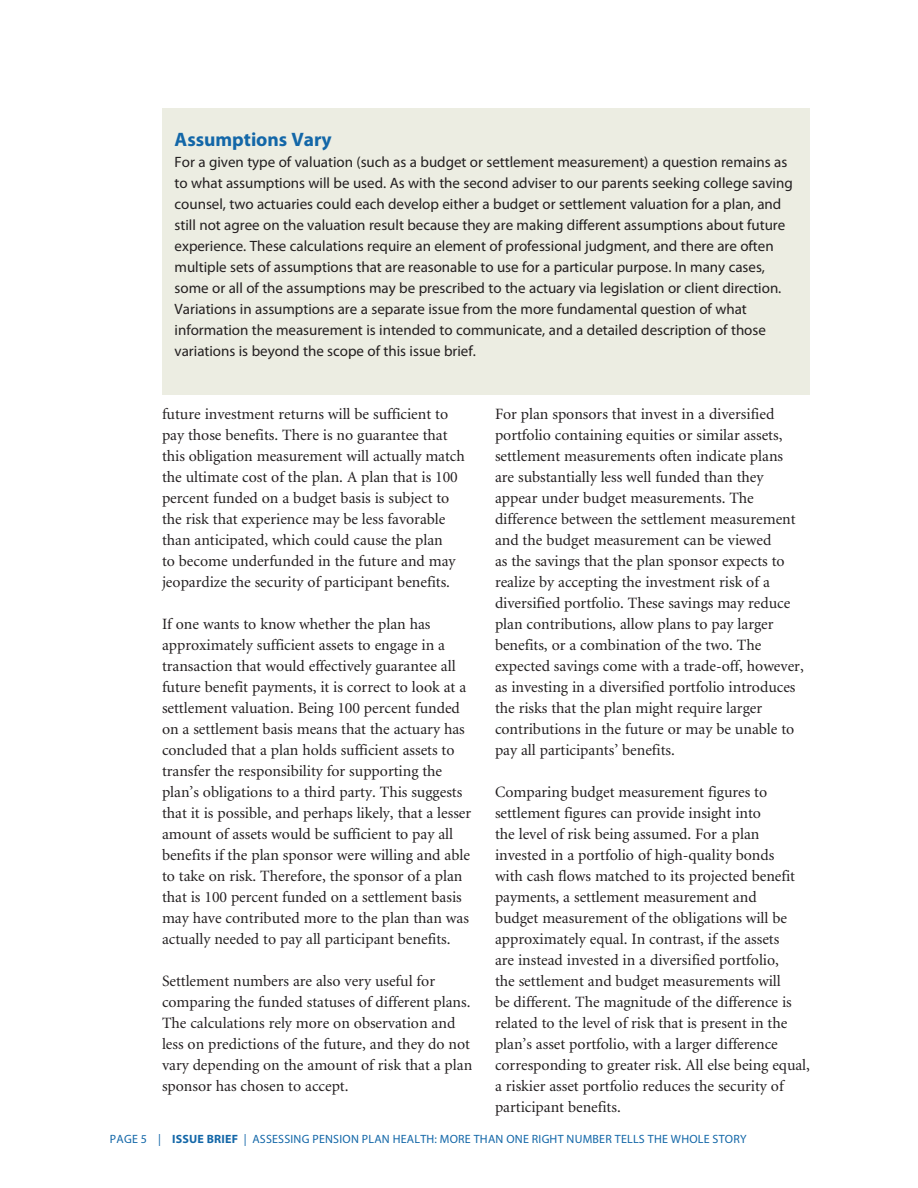
<style>
.page{position:relative;width:918px;height:1188px;background:#fff}
.page>*{position:absolute;margin:0;border:0;box-sizing:border-box;transform-origin:0 0}
.subhead{font:700 19.5px "Myriad Pro";color:#1367a8}
.text{font:15.75px/21px "Minion";color:#231f20}
.Subhead_10ptMyria{font:15px/21px "Myriad Pro";color:#231f20}
.t1{font:12px "Myriad Pro";letter-spacing:.02em;color:#1367a8}
.s1{font-weight:700}
</style>
<div class="page">
<div style="left:162px;top:108px;width:648px;height:286px;background:#ecede2"></div>
<p class="subhead" style="left:175px;top:127px;width:159px">Assumptions Vary</p>
<p class="Subhead_10ptMyria" style="left:175px;top:151px;width:620px">For a given type of valuation (such as a budget or settlement measurement) a question remains as to what assumptions will be used. As with the second adviser to our parents seeking college saving counsel, two actuaries could each develop either a budget or settlement valuation for a plan, and still not agree on the valuation result because they are making different assumptions about future experience. These calculations require an element of professional judgment, and there are often multiple sets of assumptions that are reasonable to use for a particular purpose. In many cases, some or all of the assumptions may be prescribed to the actuary via legislation or client direction.<br>Variations in assumptions are a separate issue from the more fundamental question of what information the measurement is intended to communicate, and a detailed description of those variations is beyond the scope of this issue brief.</p>
<p class="text" style="left:162px;top:404px;width:304px">future investment returns will be sufficient to pay those benefits. There is no guarantee that this obligation measurement will actually match the ultimate cost of the plan. A plan that is 100 percent funded on a budget basis is subject to the risk that experience may be less favorable than anticipated, which could cause the plan<br>to become underfunded in the future and may jeopardize the security of participant benefits.</p>
<p class="text" style="left:162px;top:614px;width:311px">If one wants to know whether the plan has approximately sufficient assets to engage in a transaction that would effectively guarantee all future benefit payments, it is correct to look at a settlement valuation. Being 100 percent funded on a settlement basis means that the actuary has concluded that a plan holds sufficient assets to transfer the responsibility for supporting the plan’s obligations to a third party. This suggests that it is possible, and perhaps likely, that a lesser amount of assets would be sufficient to pay all benefits if the plan sponsor were willing and able to take on risk. Therefore, the sponsor of a plan that is 100 percent funded on a settlement basis may have contributed more to the plan than was actually needed to pay all participant benefits.</p>
<p class="text" style="left:162px;top:971px;width:312px">Settlement numbers are also very useful for comparing the funded statuses of different plans.<br>The calculations rely more on observation and less on predictions of the future, and they do not vary depending on the amount of risk that a plan sponsor has chosen to accept.</p>
<p class="text" style="left:495px;top:404px;width:310px">For plan sponsors that invest in a diversified portfolio containing equities or similar assets, settlement measurements often indicate plans are substantially less well funded than they appear under budget measurements. The difference between the settlement measurement and the budget measurement can be viewed<br>as the savings that the plan sponsor expects to realize by accepting the investment risk of a diversified portfolio. These savings may reduce plan contributions, allow plans to pay larger benefits, or a combination of the two. The expected savings come with a trade-off, however, as investing in a diversified portfolio introduces the risks that the plan might require larger contributions in the future or may be unable to pay all participants’ benefits.</p>
<p class="text" style="left:495px;top:782px;width:317px">Comparing budget measurement figures to settlement figures can provide insight into<br>the level of risk being assumed. For a plan invested in a portfolio of high-quality bonds<br>with cash flows matched to its projected benefit payments, a settlement measurement and<br>budget measurement of the obligations will be approximately equal. In contrast, if the assets<br>are instead invested in a diversified portfolio,<br>the settlement and budget measurements will<br>be different. The magnitude of the difference is related to the level of risk that is present in the plan’s asset portfolio, with a larger difference corresponding to greater risk. All else being equal, a riskier asset portfolio reduces the security of participant benefits.</p>
<p class="t1" style="left:110px;top:1132px;width:638px">PAGE 5 | <span class="s1">ISSUE BRIEF</span> | ASSESSING PENSION PLAN HEALTH: MORE THAN ONE RIGHT NUMBER TELLS THE WHOLE STORY</p>
</div>
